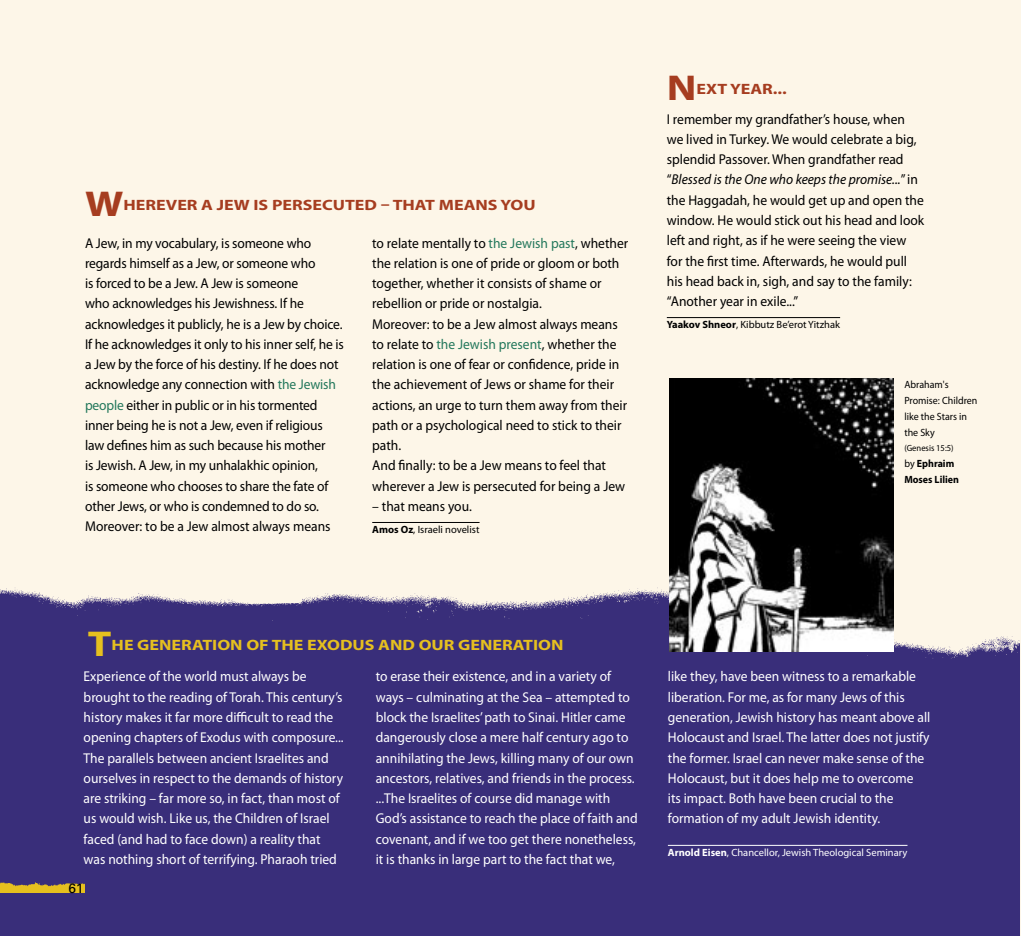
<style>
.page{position:relative;width:1021px;height:936px;background:#fff}
.page>*{position:absolute;margin:0;border:0;box-sizing:border-box;transform-origin:0 0}
.title-text{font:700 36px "Myriad Pro";color:#a63d20;scale:1.2 1}
.title-text-2{font:700 36px "Myriad Pro";color:#e6c01f;scale:1.2 1}
.title-text-3{font:700 15px "Myriad Pro";color:#a63d20;scale:1.2 1}
.title-text-4{font:700 15px "Myriad Pro";color:#e6c01f;scale:1.2 1}
.text-new{font:14.25px/20.2px "Myriad Pro";color:#000;scale:.95 1}
.text-new-2{font:14.25px/20.2px "Myriad Pro";color:#fff;scale:.95 1}
.t1{font:13.5px "Univers";color:#000}
.makor-name{font:10.5px "Myriad Pro";color:#000}
.makor-name-2{font:10.5px "Myriad Pro";color:#fff}
.kituv{font:10.5px/15.8px "Myriad Pro";color:#000;scale:.95 1}
.kituv-2{font:700 10.5px/15.8px "Myriad Pro";color:#000;scale:.95 1}
.kituv-3{font:9px "Myriad Pro";color:#000;scale:.95 1}
.s1{color:#24785c}
.s2{font-weight:700}
.s3{font-style:italic}
.s4{font-weight:400}
</style>
<div class="page">
<hr style="left:1020px;top:0;width:1px;height:935px;background:#fdf6e8">
<div style="left:0;top:0;width:1020px;height:935px;background:#fdf6e8"></div>
<img style="left:0;top:581px;width:1019px;height:354px">
<img style="left:0;top:880px;width:84px;height:12px">
<hr style="left:372px;top:522px;width:107px;height:1px;background:#000">
<hr style="left:666px;top:317px;width:174px;height:1px;background:#000">
<hr style="left:668px;top:845px;width:239px;height:1px;background:#fff">
<img style="left:669px;top:378px;width:224px;height:273px">
<p class="title-text" style="left:85px;top:184px;width:33px">W</p>
<p class="title-text-3" style="left:123px;top:196px;width:213px">HEREVER A JEW IS PERSECUTED</p>
<p class="title-text-3" style="left:393px;top:196px;width:121px">THAT MEANS YOU</p>
<p class="text-new" style="left:85px;top:233px;width:274px">A Jew in, my vocabulary is, someone who regards himself as a Jew, or someone who<br>is forced to be a Jew A. Jew is someone<br>who acknowledges his Jewishness If. he acknowledges it publicly, he ais Jew by choice.<br>If he acknowledges it only to his inner self, he is a Jew by the force of his destiny If. he does not acknowledge any connection with <span class="s1">the Jewish people</span> either in public or in his tormented inner being he is not a Jew, even if religious law defines him as such because his mother<br>is Jewish A. Jew in, my unhalakhic opinion,<br>is someone who chooses to share the fate of other Jews, or who is condemned to do so.</p>
<p class="text-new" style="left:85px;top:516px;width:260px">Moreover to: be a Jew almost always means</p>
<p class="text-new" style="left:372px;top:233px;width:271px">to relate mentally to <span class="s1">the Jewish past</span>, whether the relation is one of pride or gloom or both together, whether it consists of shame or rebellion or pride or nostalgia.</p>
<p class="text-new" style="left:372px;top:314px;width:270px">Moreover to: be a Jew almost always means to relate to <span class="s1">the Jewish present</span>, whether the relation is one of fear or confidence, pride in the achievement of Jews or shame for their actions, an urge to turn them away from their path or a psychological need to stick to their path.</p>
<p class="text-new" style="left:372px;top:456px;width:268px">And finally: to be a Jew means to feel that wherever a Jew is persecuted for being a Jew</p>
<p class="text-new" style="left:372px;top:496px;width:106px">– that means you.</p>
<p class="makor-name" style="left:372px;top:524px;width:109px"><span class="s2">Amos Oz</span>, Israeli novelist</p>
<p class="title-text-2" style="left:88px;top:624px;width:21px">T</p>
<p class="title-text-4" style="left:112px;top:636px;width:378px">HE GENERATION OF THE EXODUS AND OUR GENERATION</p>
<p class="title-text" style="left:666px;top:67px;width:26px">N</p>
<p class="text-new" style="left:666px;top:109px;width:272px">I remember my grandfather s’ house, when we lived in Turkey. We would celebrate a big, splendid Passover. When grandfather read “<span class="s3">Blessed is the One who keeps the promise...</span>”in the Haggadah, he would get up and open the window. He would stick out his head and look left and right, as if he were seeing the view for the first time. Afterwards, he would pull his head back in, sigh, and say to the family: “Another year in exile “...</p>
<p class="makor-name" style="left:666px;top:319px;width:175px"><span class="s2">Yaakov Shneor</span>, Kibbutz Be’erot Yitzhak</p>
<p class="title-text-3" style="left:696px;top:80px;width:77px">EXT YEAR...</p>
<p class="kituv" style="left:904px;top:377px;width:78px">Abraham s'<br>Promise: Children like the Stars in the Sky</p>
<p class="kituv-3" style="left:904px;top:443px;width:53px">(Genesis 15:5(</p>
<p class="kituv-2" style="left:904px;top:455px;width:59px"><span class="s4">by</span> Ephraim<br>Moses Lilien</p>
<p class="text-new-2" style="left:84px;top:666px;width:275px">Experience of the world must always be brought to the reading of Torah. This century s’ history makes it far more difficult to read the opening chapters of Exodus with composure...<br>The parallels between ancient Israelites and ourselves in respect to the demands of history are striking – far more so in, fact, than most of us would wish. Like us, the Children of Israel faced (and had to face down a) reality that was nothing short of terrifying. Pharaoh tried</p>
<p class="text-new-2" style="left:376px;top:666px;width:277px">to erase their existence, and in a variety of ways – culminating at the Sea – attempted to block the Israelites’path to Sinai. Hitler came dangerously close a mere half century ago to annihilating the Jews, killing many of our own ancestors, relatives, and friends in the process. ...The Israelites of course did manage with Gods’ assistance to reach the place of faith and covenant, and if we too get there nonetheless,<br>isit thanks in large part to the fact that we,</p>
<p class="text-new-2" style="left:668px;top:666px;width:278px">like they, have been witness to a remarkable liberation. For me, as for many Jews of this generation, Jewish history has meant above all Holocaust and Israel. The latter does not justify the former. Israel can never make sense of the Holocaust, but it does help me to overcome<br>its impact. Both have been crucial to the formation of my adult Jewish identity.</p>
<p class="makor-name-2" style="left:668px;top:846px;width:241px"><span class="s2">Arnold Eisen</span>, Chancellor, Jewish Theological Seminary</p>
<p class="t1" style="left:68px;top:879px;width:17px">61</p>
</div>
